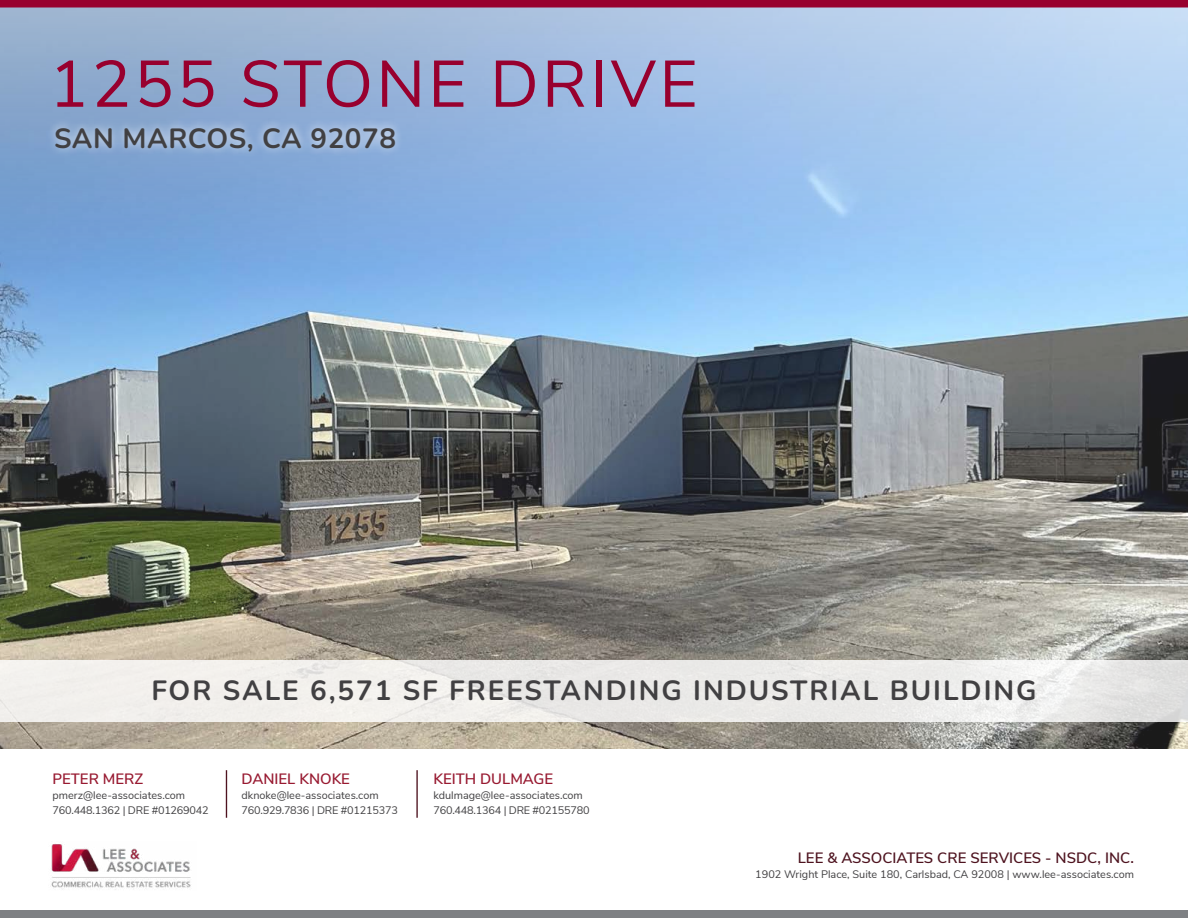
<style>
.page{position:relative;width:1188px;height:918px;background:#fff}
.page>*{position:absolute;margin:0;border:0;box-sizing:border-box;transform-origin:0 0}
.t1{font:65.55px "Nunito Sans";letter-spacing:.05em;color:#98002e}
.t2{font:700 27.75px "Nunito";letter-spacing:.07em;color:#414042}
.t3{font:700 27.75px "Nunito";letter-spacing:.02em;color:#414042}
.t4{font:600 15px "Nunito Sans";color:#4e131f}
.t5{font:600 15px "Nunito Sans";color:#981a31}
.t6{font:10.95px/15px "Nunito Sans";color:#414042}
</style>
<div class="page">
<img style="left:0;top:267px;width:1188px;height:481px">
<svg style="left:0;top:8px;width:1188px;height:259px;background:#99bce5"></svg>
<div style="left:47px;top:119px;width:357px;height:41px;background:#fff;opacity:.75"></div>
<div style="left:0;top:0;width:1188px;height:8px;background:#98002e"></div>
<svg style="left:0;top:660px;width:1188px;height:62px;background:#edecea"></svg>
<div style="left:0;top:910px;width:1188px;height:8px;background:#7e8083"></div>
<img style="left:51px;top:844px;width:140px;height:46px">
<hr style="left:226px;top:770px;width:1px;height:48px;background:#4e131f">
<hr style="left:416px;top:770px;width:2px;height:48px;background:#4e131f">
<h1 class="t1" style="left:49px;top:36px;width:650px">1255 STONE DRIVE</h1>
<h2 class="t3" style="left:54px;top:119px;width:343px">SAN MARCOS, CA 92078</h2>
<h2 class="t2" style="left:151px;top:670px;width:887px">FOR SALE 6,571 SF FREESTANDING INDUSTRIAL BUILDING</h2>
<h3 class="t5" style="left:52px;top:768px;width:92px">PETER MERZ</h3>
<p class="t6" style="left:52px;top:787px;width:158px">pmerz@lee-associates.com<br>760.448.1362 | DRE #01269042</p>
<h3 class="t5" style="left:242px;top:768px;width:110px">DANIEL KNOKE</h3>
<p class="t6" style="left:242px;top:787px;width:158px">dknoke@lee-associates.com<br>760.929.7836 | DRE #01215373</p>
<h3 class="t5" style="left:433px;top:768px;width:121px">KEITH DULMAGE</h3>
<p class="t6" style="left:433px;top:787px;width:158px">kdulmage@lee-associates.com<br>760.448.1364 | DRE #02155780</p>
<h3 class="t4" style="left:798px;top:847px;width:338px">LEE &amp; ASSOCIATES CRE SERVICES - NSDC, INC.</h3>
<p class="t6" style="left:755px;top:866px;width:380px">1902 Wright Place, Suite 180, Carlsbad, CA 92008 | www.lee-associates.com</p>
</div>
